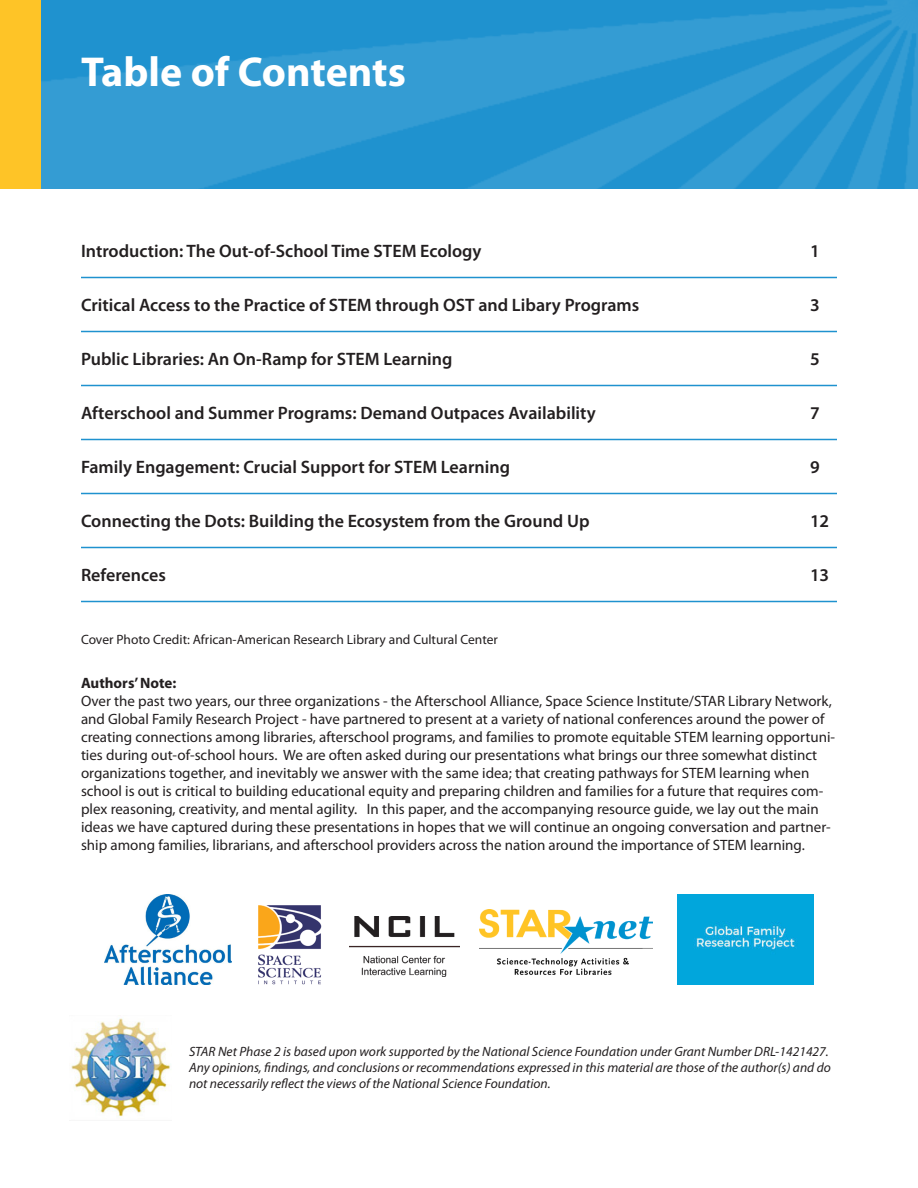
<style>
.page{position:relative;width:918px;height:1188px;background:#fff}
.page>*{position:absolute;margin:0;border:0;box-sizing:border-box;transform-origin:0 0}
.Section_Headers{font:700 42px "Myriad Pro";color:#fff}
.Table_of_Contents{font:600 18px "Myriad Pro";color:#231f20}
.Authors_Notes{font:15px/18px "Myriad Pro";color:#231f20}
.Authors_Notes-2{font:700 15px "Myriad Pro";color:#231f20}
.t1{font:italic 13.5px/16.2px "Myriad Pro";color:#231f20}
.t2{font:13.5px "Myriad Pro";color:#231f20}
</style>
<div class="page">
<img style="left:40px;top:0;width:878px;height:189px">
<hr style="left:81px;top:277px;width:756px;height:1px;background:#1f92cf">
<hr style="left:81px;top:331px;width:756px;height:1px;background:#1f92cf">
<hr style="left:81px;top:385px;width:756px;height:1px;background:#1f92cf">
<hr style="left:81px;top:439px;width:756px;height:1px;background:#1f92cf">
<hr style="left:81px;top:493px;width:756px;height:1px;background:#1f92cf">
<hr style="left:81px;top:547px;width:756px;height:1px;background:#1f92cf">
<hr style="left:81px;top:601px;width:756px;height:1px;background:#1f92cf">
<img style="left:71px;top:1018px;width:99px;height:98px">
<img style="left:480px;top:909px;width:172px;height:66px">
<img style="left:258px;top:905px;width:64px;height:80px">
<img style="left:349px;top:917px;width:110px;height:59px">
<img style="left:104px;top:894px;width:128px;height:90px">
<img style="left:678px;top:894px;width:135px;height:90px">
<div style="left:0;top:0;width:40px;height:189px;background:#fec427"></div>
<h2 class="Section_Headers" style="left:81px;top:44px;width:326px">Table of Contents</h2>
<h2 class="Table_of_Contents" style="left:81px;top:239px;width:402px">Introduction: The Out-of-School Time STEM Ecology</h2>
<h2 class="Table_of_Contents" style="left:810px;top:239px;width:11px">1</h2>
<h2 class="Table_of_Contents" style="left:81px;top:293px;width:560px">Critical Access to the Practice of STEM through OST and Libary Programs</h2>
<h2 class="Table_of_Contents" style="left:810px;top:293px;width:11px">3</h2>
<h2 class="Table_of_Contents" style="left:81px;top:347px;width:373px">Public Libraries: An On-Ramp for STEM Learning</h2>
<h2 class="Table_of_Contents" style="left:810px;top:347px;width:11px">5</h2>
<h2 class="Table_of_Contents" style="left:81px;top:401px;width:516px">Afterschool and Summer Programs: Demand Outpaces Availability</h2>
<h2 class="Table_of_Contents" style="left:810px;top:401px;width:11px">7</h2>
<h2 class="Table_of_Contents" style="left:81px;top:455px;width:431px">Family Engagement: Crucial Support for STEM Learning</h2>
<h2 class="Table_of_Contents" style="left:810px;top:455px;width:11px">9</h2>
<h2 class="Table_of_Contents" style="left:81px;top:509px;width:510px">Connecting the Dots: Building the Ecosystem from the Ground Up</h2>
<h2 class="Table_of_Contents" style="left:810px;top:509px;width:21px">12</h2>
<h2 class="Table_of_Contents" style="left:81px;top:563px;width:86px">References</h2>
<h2 class="Table_of_Contents" style="left:810px;top:563px;width:21px">13</h2>
<p class="t2" style="left:81px;top:631px;width:418px">Cover Photo Credit: African-American Research Library and Cultural Center</p>
<p class="Authors_Notes-2" style="left:81px;top:673px;width:97px">Authors’ Note:</p>
<p class="Authors_Notes" style="left:81px;top:691px;width:756px">Over the past two years, our three organizations - the Afterschool Alliance, Space Science Institute/STAR Library Network, and Global Family Research Project - have partnered to present at a variety of national conferences around the power of creating connections among libraries, afterschool programs, and families to promote equitable STEM learning opportuni&shy;ties during out-of-school hours. We are often asked during our presentations what brings our three somewhat distinct organizations together, and inevitably we answer with the same idea; that creating pathways for STEM learning when school is out is critical to building educational equity and preparing children and families for a future that requires com&shy;plex reasoning, creativity, and mental agility. In this paper, and the accompanying resource guide, we lay out the main ideas we have captured during these presentations in hopes that we will continue an ongoing conversation and partner&shy;ship among families, librarians, and afterschool providers across the nation around the importance of STEM learning.</p>
<p class="t1" style="left:189px;top:1043px;width:643px">STAR Net Phase 2 is based upon work supported by the National Science Foundation under Grant Number DRL-1421427.<br>Any opinions, findings, and conclusions or recommendations expressed in this material are those of the author(s) and do not necessarily reflect the views of the National Science Foundation.</p>
</div>
